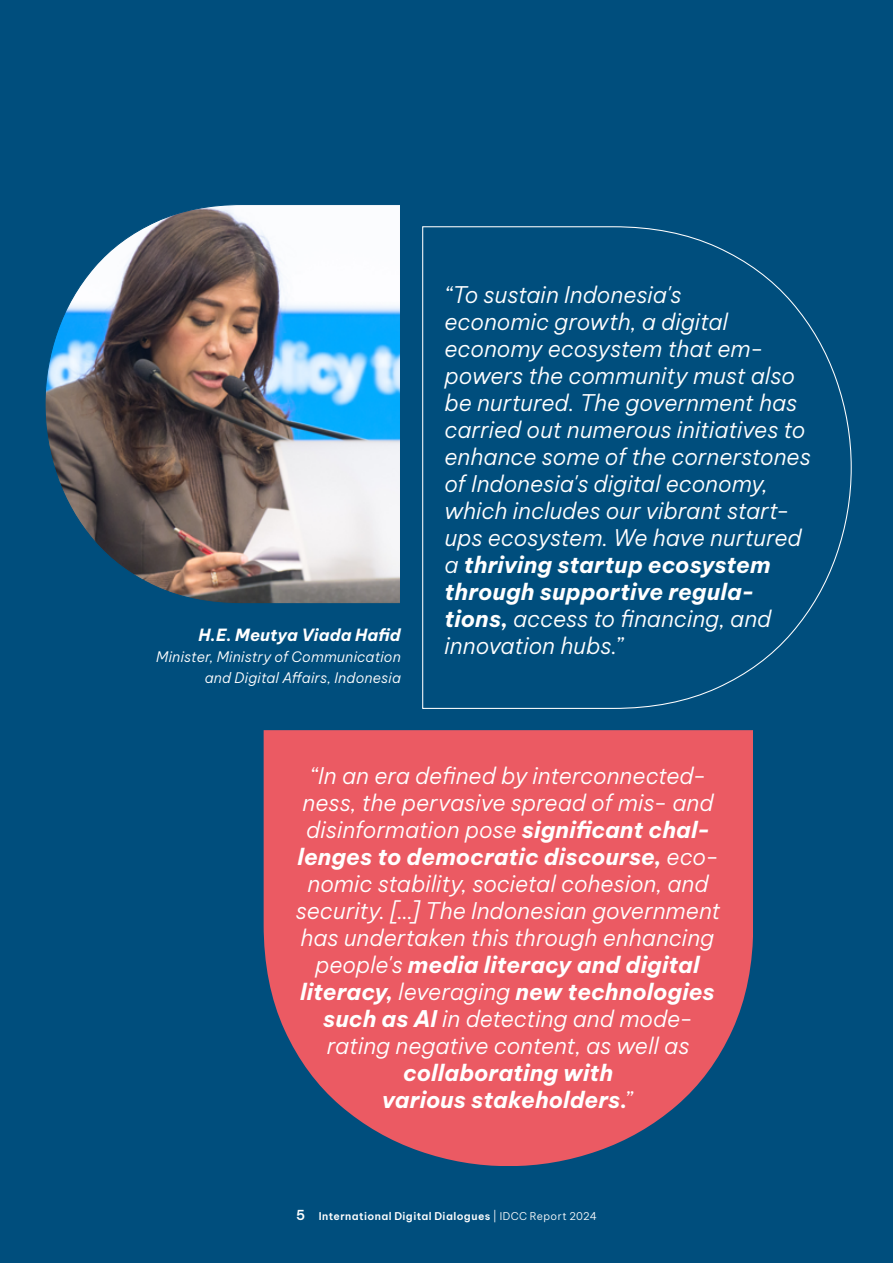
<style>
.page{position:relative;width:893px;height:1263px;background:#004e7d}
.page>*{position:absolute;margin:0;border:0;box-sizing:border-box;transform-origin:0 0}
.t1{font:italic 300 22.5px/27px "Be Vietnam Pro";color:#fff}
.t2{font:italic 700 22.5px/27px "Be Vietnam Pro";color:#fff;text-align:center}
.t3{font:italic 700 16.5px "Be Vietnam Pro";letter-spacing:.005em;color:#fff}
.t4{font:italic 300 14.25px/21px "Be Vietnam Pro";letter-spacing:.01em;color:#fff;text-align:right}
.t5{font:600 10.5px "Be Vietnam Pro";letter-spacing:.04em;color:#fff}
.s1{font-weight:700}
.s2{font-weight:300}
.s3{font-size:13.5px}
</style>
<div class="page">
<svg style="left:422px;top:226px;width:430px;height:483px"></svg>
<img style="left:45px;top:204px;width:355px;height:400px">
<svg style="left:264px;top:730px;width:489px;height:435px;background:#d15865"></svg>
<p class="t3" style="left:199px;top:621px;width:204px">H. E. Meutya Viada Hafid</p>
<p class="t4" style="left:156px;top:645px;width:246px">Minister, Ministry of Communication and Digital Affairs, Indonesia</p>
<p class="t1" style="left:444px;top:279px;width:368px">“To sustain Indonesia's<br>economic growth, a digital economy ecosystem that em&shy;powers the community must also be nurtured. The government has carried out numerous initiatives to enhance some of the cornerstones of Indonesia's digital economy, which includes our vibrant start&shy;ups ecosystem. We have nurtured a <span class="s1">thriving startup ecosystem through supportive regula&shy;tions,</span> access to financing, and innovation hubs.”</p>
<p class="t1" style="left:296px;top:760px;width:426px;text-align:center">“In an era defined by interconnected&shy;ness, the pervasive spread of mis- and disinformation pose <span class="s1">significant chal&shy;lenges to democratic discourse,</span> eco&shy;nomic stability, societal cohesion, and security. [...] The Indonesian government has undertaken this through enhancing people's <span class="s1">media literacy and digital literacy,</span> leveraging <span class="s1">new technologies such as AI</span> in detecting and mode&shy;rating negative content, as well as</p>
<p class="t2" style="left:382px;top:1057px;width:253px">collaborating with various stakeholders.<span class="s2">”</span></p>
<p class="t5" style="left:296px;top:1207px;width:302px"><span class="s3">5</span> International Digital Dialogues <span class="s2">| IDCC Report 2024</span></p>
</div>
